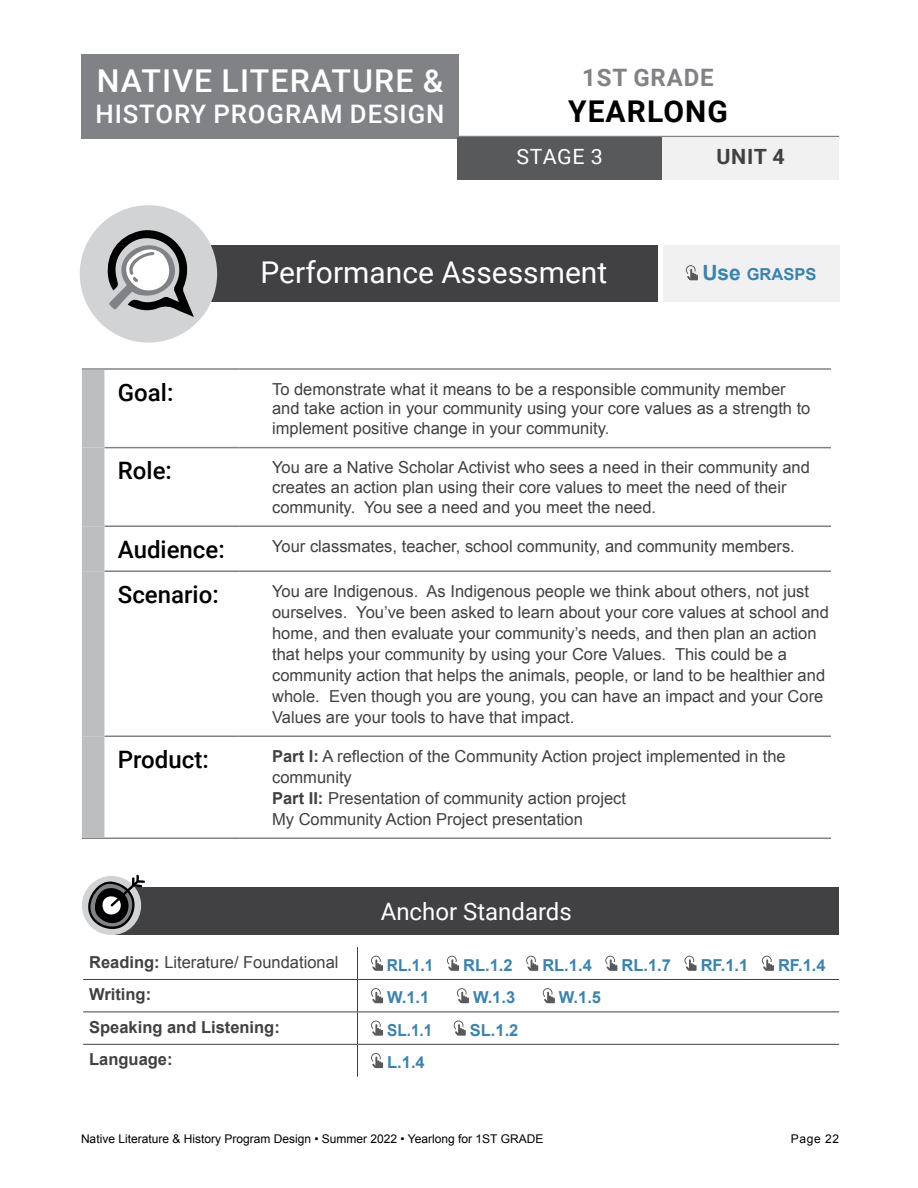
<style>
.page{position:relative;width:918px;height:1188px;background:#fff}
.page>*{position:absolute;margin:0;border:0;box-sizing:border-box;transform-origin:0 0}
.t1{font:500 31.5px "Roboto";letter-spacing:.035em;color:#fff}
.t2{font:30px "Roboto";color:#fff}
.t3{font:700 30px "Roboto";letter-spacing:.035em;color:#000}
.t4{font:500 25.5px "Roboto";letter-spacing:.035em;color:#fff}
.t5{font:500 24px "Roboto";color:#000}
.t6{font:24px "Roboto";color:#fff}
.t7{font:700 24px "Roboto";letter-spacing:.035em;color:#808285}
.t8{font:21px "Roboto";letter-spacing:.035em;color:#fff}
.t9{font:700 21px "Roboto";color:#414042}
.t10{font:16.5px/21px "Arial";color:#414042}
.t11{font:700 16.5px "Arial";color:#3984b1}
.t12{font:700 16.5px "Arial";color:#414042}
.t13{font:700 16.5px "Arial";color:#3984b1;scale:.94 1}
.t14{font:700 16.5px "Arial";color:#3984b1;scale:.93 1}
.t15{font:12px "Arial";color:#000}
.s1{font-size:21px}
.s2{font-weight:700}
</style>
<div class="page">
<div style="left:81px;top:54px;width:378px;height:85px;background:#808285"></div>
<hr style="left:81px;top:136px;width:758px;height:3px;background:#808285">
<div style="left:457px;top:137px;width:205px;height:43px;background:#58595b"></div>
<div style="left:662px;top:137px;width:177px;height:43px;background:#f1f1f2"></div>
<div style="left:200px;top:246px;width:458px;height:56px;background:#414042"></div>
<div style="left:80px;top:205px;width:137px;height:138px;background:#d1d3d4;border-radius:50%"></div>
<svg style="left:107px;top:230px;width:87px;height:87px"></svg>
<div style="left:663px;top:246px;width:176px;height:56px;background:#f1f1f2"></div>
<svg style="left:686px;top:265px;width:12px;height:15px"></svg>
<div style="left:113px;top:887px;width:726px;height:48px;background:#414042"></div>
<div style="left:82px;top:876px;width:59px;height:59px;background:#d1d3d4;border-radius:50%"></div>
<svg style="left:86px;top:874px;width:59px;height:58px"></svg>
<hr style="left:357px;top:947px;width:1px;height:32px;background:#414042">
<hr style="left:83px;top:979px;width:274px;height:1px;background:#414042">
<hr style="left:357px;top:979px;width:482px;height:1px;background:#414042">
<hr style="left:357px;top:980px;width:1px;height:32px;background:#414042">
<hr style="left:83px;top:1012px;width:274px;height:1px;background:#414042">
<hr style="left:357px;top:1012px;width:482px;height:1px;background:#414042">
<hr style="left:357px;top:1012px;width:1px;height:32px;background:#414042">
<hr style="left:83px;top:1044px;width:274px;height:1px;background:#414042">
<hr style="left:357px;top:1044px;width:482px;height:1px;background:#414042">
<hr style="left:357px;top:1045px;width:1px;height:32px;background:#414042">
<svg style="left:371px;top:956px;width:12px;height:15px"></svg>
<svg style="left:447px;top:956px;width:12px;height:15px"></svg>
<svg style="left:526px;top:956px;width:12px;height:15px"></svg>
<svg style="left:605px;top:956px;width:12px;height:15px"></svg>
<svg style="left:685px;top:956px;width:12px;height:15px"></svg>
<svg style="left:762px;top:956px;width:12px;height:15px"></svg>
<svg style="left:371px;top:988px;width:12px;height:15px"></svg>
<svg style="left:457px;top:988px;width:12px;height:15px"></svg>
<svg style="left:543px;top:988px;width:12px;height:15px"></svg>
<svg style="left:371px;top:1021px;width:12px;height:15px"></svg>
<svg style="left:454px;top:1021px;width:12px;height:15px"></svg>
<svg style="left:371px;top:1053px;width:12px;height:15px"></svg>
<hr style="left:82px;top:368px;width:157px;height:2px;background:#808285">
<hr style="left:239px;top:368px;width:592px;height:2px;background:#808285">
<hr style="left:104px;top:447px;width:135px;height:1px;background:#808285">
<hr style="left:239px;top:447px;width:592px;height:1px;background:#808285">
<hr style="left:104px;top:525px;width:135px;height:2px;background:#808285">
<hr style="left:239px;top:525px;width:592px;height:2px;background:#808285">
<hr style="left:104px;top:570px;width:135px;height:2px;background:#808285">
<hr style="left:239px;top:570px;width:592px;height:2px;background:#808285">
<hr style="left:104px;top:736px;width:135px;height:1px;background:#808285">
<hr style="left:239px;top:736px;width:592px;height:1px;background:#808285">
<hr style="left:82px;top:838px;width:157px;height:1px;background:#808285">
<hr style="left:239px;top:838px;width:592px;height:1px;background:#808285">
<div style="left:82px;top:370px;width:22px;height:78px;background:#bcbec0"></div>
<div style="left:82px;top:448px;width:22px;height:78px;background:#bcbec0"></div>
<div style="left:82px;top:526px;width:22px;height:45px;background:#bcbec0"></div>
<div style="left:82px;top:571px;width:22px;height:165px;background:#bcbec0"></div>
<div style="left:82px;top:736px;width:22px;height:102px;background:#bcbec0"></div>
<h1 class="t1" style="left:97px;top:59px;width:348px">NATIVE LITERATURE &amp;</h1>
<h3 class="t4" style="left:96px;top:96px;width:350px">HISTORY PROGRAM DESIGN</h3>
<h3 class="t7" style="left:582px;top:60px;width:133px">1ST GRADE</h3>
<h2 class="t3" style="left:568px;top:90px;width:161px">YEARLONG</h2>
<p class="t8" style="left:517px;top:141px;width:88px">STAGE 3</p>
<p class="t9" style="left:716px;top:141px;width:70px">UNIT 4</p>
<h2 class="t2" style="left:261px;top:252px;width:348px">Performance Assessment</h2>
<p class="t11" style="left:702px;top:264px;width:116px"><span class="s1">Use</span> GRASPS</p>
<h3 class="t5" style="left:118px;top:375px;width:57px">Goal:</h3>
<p class="t10" style="left:272px;top:379px;width:540px;line-height:19.8px">To demonstrate what it means to be a responsible community member and take action in your community using your core values as a strength to implement positive change in your community.</p>
<h3 class="t5" style="left:118px;top:454px;width:55px">Role:</h3>
<p class="t10" style="left:272px;top:458px;width:539px;line-height:19.8px">You are a Native Scholar Activist who sees a need in their community and creates an action plan using their core values to meet the need of their community. You see a need and you meet the need.</p>
<h3 class="t5" style="left:118px;top:532px;width:108px">Audience:</h3>
<p class="t10" style="left:272px;top:536px;width:524px">Your classmates, teacher, school community, and community members.</p>
<h3 class="t5" style="left:118px;top:577px;width:102px">Scenario:</h3>
<p class="t10" style="left:272px;top:581px;width:558px">You are Indigenous. As Indigenous people we think about others, not just ourselves. You’ve been asked to learn about your core values at school and home, and then evaluate your community’s needs, and then plan an action that helps your community by using your Core Values. This could be a community action that helps the animals, people, or land to be healthier and whole. Even though you are young, you can have an impact and your Core Values are your tools to have that impact.</p>
<h3 class="t5" style="left:118px;top:742px;width:92px">Product:</h3>
<p class="t10" style="left:272px;top:746px;width:515px"><span class="s2">Part I:</span> A reflection of the Community Action project implemented in the community<br><span class="s2">Part II:</span> Presentation of community action project<br>My Community Action Project presentation</p>
<h3 class="t6" style="left:381px;top:895px;width:193px">Anchor Standards</h3>
<p class="t10" style="left:89px;top:952px;width:251px"><span class="s2">Reading:</span> Literature/ Foundational</p>
<p class="t13" style="left:387px;top:954px;width:51px">RL.1.1</p>
<p class="t11" style="left:463px;top:954px;width:51px">RL.1.2</p>
<p class="t11" style="left:542px;top:954px;width:51px">RL.1.4</p>
<p class="t11" style="left:622px;top:954px;width:51px">RL.1.7</p>
<p class="t11" style="left:701px;top:954px;width:49px">RF.1.1</p>
<p class="t11" style="left:778px;top:954px;width:49px">RF.1.4</p>
<p class="t12" style="left:89px;top:983px;width:64px">Writing:</p>
<p class="t11" style="left:387px;top:987px;width:44px">W.1.1</p>
<p class="t11" style="left:473px;top:987px;width:44px">W.1.3</p>
<p class="t11" style="left:559px;top:987px;width:44px">W.1.5</p>
<p class="t12" style="left:89px;top:1016px;width:192px">Speaking and Listening:</p>
<p class="t14" style="left:387px;top:1019px;width:50px">SL.1.1</p>
<p class="t11" style="left:470px;top:1019px;width:50px">SL.1.2</p>
<p class="t12" style="left:89px;top:1048px;width:85px">Language:</p>
<p class="t11" style="left:387px;top:1051px;width:39px">L.1.4</p>
<p class="t15" style="left:81px;top:1131px;width:464px">Native Literature &amp; History Program Design • Summer 2022 • Yearlong for 1ST GRADE</p>
<p class="t15" style="left:791px;top:1131px;width:50px">Page 22</p>
</div>
